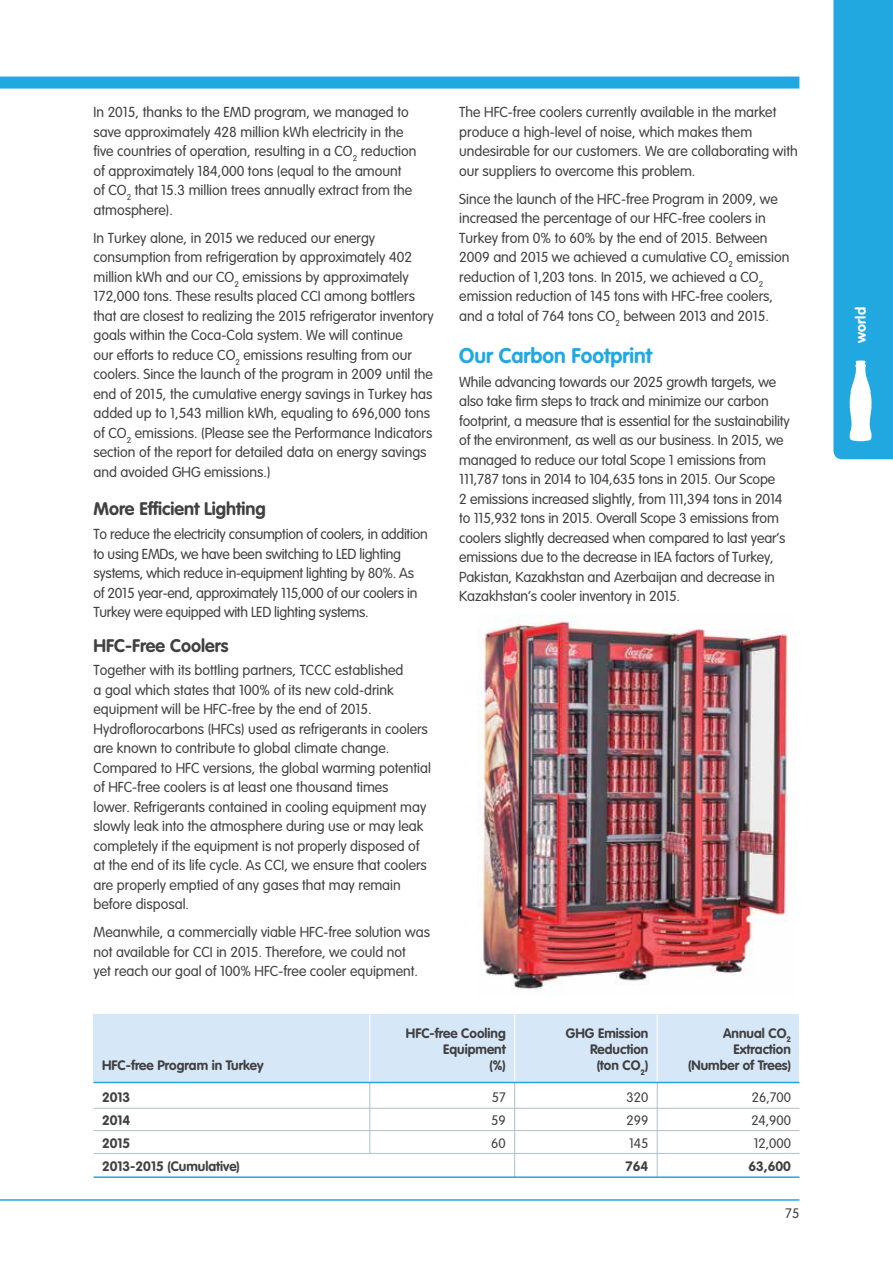
<style>
.page{position:relative;width:893px;height:1263px;background:#fff}
.page>*{position:absolute;margin:0;border:0;box-sizing:border-box;transform-origin:0 0}
.t1{font:700 21px "VAG Rounded";color:#22a8e0}
.t2{font:700 18px "VAG Rounded";color:#414042}
.t3{font:300 14.25px/19.5px "VAG Rounded";color:#414042}
.t4{font:300 14.25px/19.5px "VAG Rounded";letter-spacing:-.02em;color:#414042}
.t5{font:700 14.25px "VAG Rounded";color:#fff}
.t6{font:700 13.5px/16.2px "VAG Rounded";color:#414042;text-align:right}
.t7{font:300 13.5px/22.8px "VAG Rounded";color:#414042;text-align:justify}
</style>
<div class="page">
<hr style="left:0;top:1199px;width:799px;height:2px;background:#22a8e0">
<div style="left:0;top:77px;width:799px;height:12px;background:#22a8e0"></div>
<svg style="left:833px;top:0;width:60px;height:459px;background:#38b1e3"></svg>
<div style="left:94px;top:1014px;width:705px;height:69px;background:#d6e7f7"></div>
<hr style="left:94px;top:1108px;width:705px;height:1px;background:#b1c0c9">
<hr style="left:94px;top:1130px;width:705px;height:1px;background:#b1c0c9">
<hr style="left:94px;top:1153px;width:705px;height:1px;background:#b1c0c9">
<hr style="left:657px;top:1083px;width:1px;height:94px;background:#b1c0c9">
<hr style="left:514px;top:1083px;width:1px;height:94px;background:#b1c0c9">
<hr style="left:657px;top:1014px;width:1px;height:68px;background:#fff">
<hr style="left:514px;top:1014px;width:1px;height:68px;background:#fff">
<hr style="left:369px;top:1083px;width:1px;height:70px;background:#b1c0c9">
<hr style="left:369px;top:1014px;width:1px;height:68px;background:#fff">
<hr style="left:94px;top:1082px;width:705px;height:1px;background:#22a8e0">
<hr style="left:94px;top:1176px;width:705px;height:2px;background:#22a8e0">
<img style="left:477px;top:614px;width:311px;height:375px">
<p class="t3" style="left:94px;top:103px;width:324px">In 2015, thanks to the EMD program, we managed to save approximately 428 million kWh electricity in the five countries of operation, resulting in a CO<sub>2</sub> reduction of approximately 184,000 tons (equal to the amount<br>of CO<sub>2</sub> that 15.3 million trees annually extract from the atmosphere).</p>
<p class="t3" style="left:94px;top:228px;width:342px">In Turkey alone, in 2015 we reduced our energy consumption from refrigeration by approximately 402 million kWh and our CO<sub>2</sub> emissions by approximately 172,000 tons. These results placed CCI among bottlers that are closest to realizing the 2015 refrigerator inventory goals within the Coca-Cola system. We will continue<br>our efforts to reduce CO<sub>2</sub> emissions resulting from our coolers. Since the launch of the program in 2009 until the end of 2015, the cumulative energy savings in Turkey has added up to 1,543 million kWh, equaling to 696,000 tons of CO<sub>2</sub> emissions. (Please see the Performance Indicators section of the report for detailed data on energy savings and avoided GHG emissions.)</p>
<p class="t2" style="left:94px;top:499px;width:174px">More Efficient Lighting</p>
<p class="t4" style="left:94px;top:524px;width:336px">To reduce the electricity consumption of coolers, in addition to using EMDs, we have been switching to LED lighting systems, which reduce in-equipment lighting by 80%. As of 2015 year-end, approximately 115,000 of our coolers in Turkey were equipped with LED lighting systems.</p>
<p class="t2" style="left:94px;top:635px;width:136px">HFC-Free Coolers</p>
<p class="t3" style="left:94px;top:660px;width:339px">Together with its bottling partners, TCCC established<br>a goal which states that 100% of its new cold-drink equipment will be HFC-free by the end of 2015.<br>Hydroflorocarbons (HFCs) used as refrigerants in coolers are known to contribute to global climate change.<br>Compared to HFC versions, the global warming potential of HFC-free coolers is at least one thousand times<br>lower. Refrigerants contained in cooling equipment may slowly leak into the atmosphere during use or may leak completely if the equipment is not properly disposed of at the end of its life cycle. As CCI, we ensure that coolers are properly emptied of any gases that may remain before disposal.</p>
<p class="t3" style="left:94px;top:922px;width:338px">Meanwhile, a commercially viable HFC-free solution was not available for CCI in 2015. Therefore, we could not<br>yet reach our goal of 100% HFC-free cooler equipment.</p>
<p class="t3" style="left:459px;top:102px;width:340px">The HFC-free coolers currently available in the market produce a high-level of noise, which makes them undesirable for our customers. We are collaborating with our suppliers to overcome this problem.</p>
<p class="t3" style="left:459px;top:189px;width:332px">Since the launch of the HFC-free Program in 2009, we increased the percentage of our HFC-free coolers in Turkey from 0% to 60% by the end of 2015. Between 2009 and 2015 we achieved a cumulative CO<sub>2</sub> emission reduction of 1,203 tons. In 2015, we achieved a CO<sub>2 </sub>emission reduction of 145 tons with HFC-free coolers, and a total of 764 tons CO<sub>2</sub> between 2013 and 2015.</p>
<h1 class="t1" style="left:459px;top:343px;width:194px">Our Carbon Footprint</h1>
<p class="t3" style="left:459px;top:372px;width:332px">While advancing towards our 2025 growth targets, we also take firm steps to track and minimize our carbon footprint, a measure that is essential for the sustainability of the environment, as well as our business. In 2015, we managed to reduce our total Scope 1 emissions from 111,787 tons in 2014 to 104,635 tons in 2015. Our Scope<br>2 emissions increased slightly, from 111,394 tons in 2014 to 115,932 tons in 2015. Overall Scope 3 emissions from coolers slightly decreased when compared to last year’s emissions due to the decrease in IEA factors of Turkey, Pakistan, Kazakhstan and Azerbaijan and decrease in Kazakhstan’s cooler inventory in 2015.</p>
<p class="t6" style="left:102px;top:1057px;width:163px">HFC-free Program in Turkey</p>
<p class="t6" style="left:102px;top:1086px;width:139px;line-height:22.8px;text-align:left">2013<br>2014<br>2015<br>2013-2015 (Cumulative)</p>
<p class="t6" style="left:406px;top:1025px;width:101px">HFC-free Cooling<br>Equipment<br>(%)</p>
<p class="t7" style="left:491px;top:1086px;width:16px">57<br>59<br>60</p>
<p class="t6" style="left:566px;top:1025px;width:84px">GHG Emission<br>Reduction (ton CO<sub>2</sub>)</p>
<p class="t7" style="left:627px;top:1086px;width:23px">320<br>299<br>145</p>
<p class="t6" style="left:626px;top:1157px;width:24px">764</p>
<p class="t6" style="left:688px;top:1025px;width:104px">Annual CO<sub>2<br></sub>Extraction (Number of Trees)</p>
<p class="t7" style="left:751px;top:1086px;width:41px">26,700<br>24,900<br>12,000</p>
<p class="t6" style="left:749px;top:1157px;width:44px">63,600</p>
<p class="t7" style="left:785px;top:1202px;width:16px">75</p>
<p class="t5" style="left:852px;top:343px;width:37px;rotate:-90deg">world</p>
</div>
